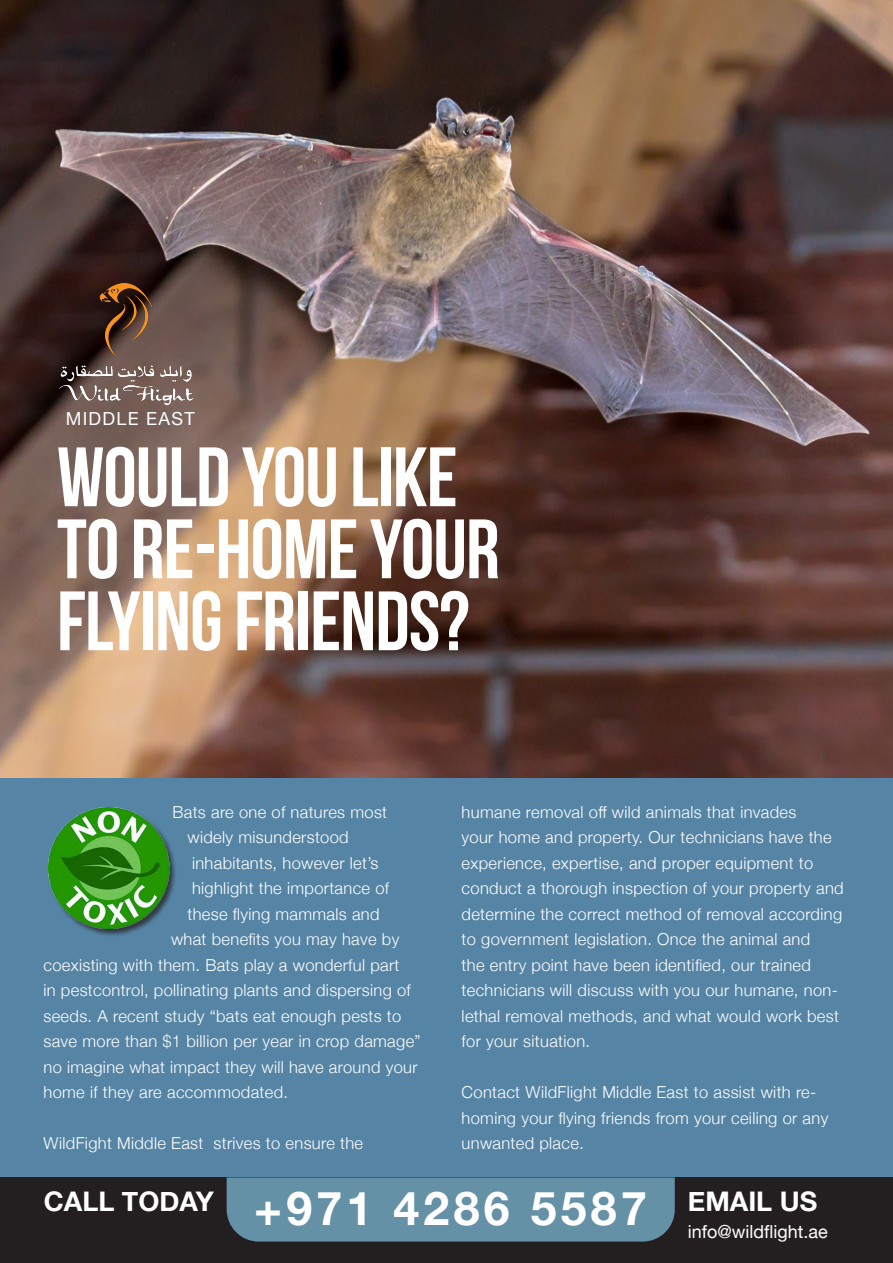
<style>
.page{position:relative;width:893px;height:1263px;background:#fff}
.page>*{position:absolute;margin:0;border:0;box-sizing:border-box;transform-origin:0 0}
.t1{font:84px/72px "Bebas Neue";letter-spacing:-.01em;color:#fff}
.t2{font:700 46.5px "Helvetica Neue";letter-spacing:.09em;color:#fff}
.t3{font:700 27px "Helvetica Neue";color:#fff}
.t4{font:18px "Helvetica Neue";color:#fff}
.t5{font:18px "Helvetica Neue";letter-spacing:.07em;color:#fff}
.t6{font:300 16.5px/25.5px "Helvetica Neue";letter-spacing:.02em;color:#fff}
</style>
<div class="page">
<img style="left:0;top:0;width:893px;height:778px">
<div style="left:0;top:778px;width:893px;height:485px;background:#5584a5"></div>
<div style="left:0;top:1178px;width:893px;height:85px;background:#231f20"></div>
<div style="left:227px;top:1177px;width:448px;height:64px;background:#6591a7"></div>
<div style="left:48px;top:807px;width:129px;height:130px;background:#231f20;opacity:.75"></div>
<img style="left:48px;top:808px;width:121px;height:120px">
<img style="left:56px;top:278px;width:140px;height:131px">
<p class="t5" style="left:66px;top:405px;width:130px">MIDDLE EAST</p>
<p class="t1" style="left:57px;top:440px;width:444px">WOULD YOU LIKE<br>TO RE-HOME YOUR<br>FLYING FRIENDS?</p>
<p class="t6" style="left:172px;top:798px;width:216px">Bats are one of natures most</p>
<p class="t6" style="left:188px;top:823px;width:163px">widely misunderstood</p>
<p class="t6" style="left:192px;top:849px;width:188px">inhabitants, however let’s</p>
<p class="t6" style="left:192px;top:874px;width:199px">highlight the importance of</p>
<p class="t6" style="left:188px;top:900px;width:194px">these flying mammals and</p>
<p class="t6" style="left:171px;top:925px;width:230px">what benefits you may have by</p>
<p class="t6" style="left:44px;top:951px;width:357px">coexisting with them. Bats play a wonderful part</p>
<p class="t6" style="left:44px;top:976px;width:369px">in pestcontrol, pollinating plants and dispersing of</p>
<p class="t6" style="left:44px;top:1002px;width:359px">seeds. A recent study “bats eat enough pests to</p>
<p class="t6" style="left:44px;top:1027px;width:379px">save more than $1 billion per year in crop damage”</p>
<p class="t6" style="left:44px;top:1053px;width:376px">no imagine what impact they will have around your</p>
<p class="t6" style="left:44px;top:1078px;width:246px">home if they are accommodated.</p>
<p class="t6" style="left:44px;top:1129px;width:321px">WildFight Middle East strives to ensure the</p>
<p class="t6" style="left:462px;top:798px;width:384px">humane removal off wild animals that invades<br>your home and property. Our technicians have the experience, expertise, and proper equipment to conduct a thorough inspection of your property and determine the correct method of removal according to government legislation. Once the animal and<br>the entry point have been identified, our trained technicians will discuss with you our humane, non&shy;lethal removal methods, and what would work best for your situation.</p>
<p class="t6" style="left:462px;top:1078px;width:368px">Contact WildFlight Middle East to assist with re&shy;homing your flying friends from your ceiling or any unwanted place.</p>
<p class="t3" style="left:44px;top:1180px;width:172px">CALL TODAY</p>
<p class="t3" style="left:688px;top:1180px;width:131px">EMAIL US</p>
<p class="t4" style="left:688px;top:1218px;width:142px">info@wildflight.ae</p>
<p class="t2" style="left:254px;top:1172px;width:394px">+971 4286 5587</p>
</div>
